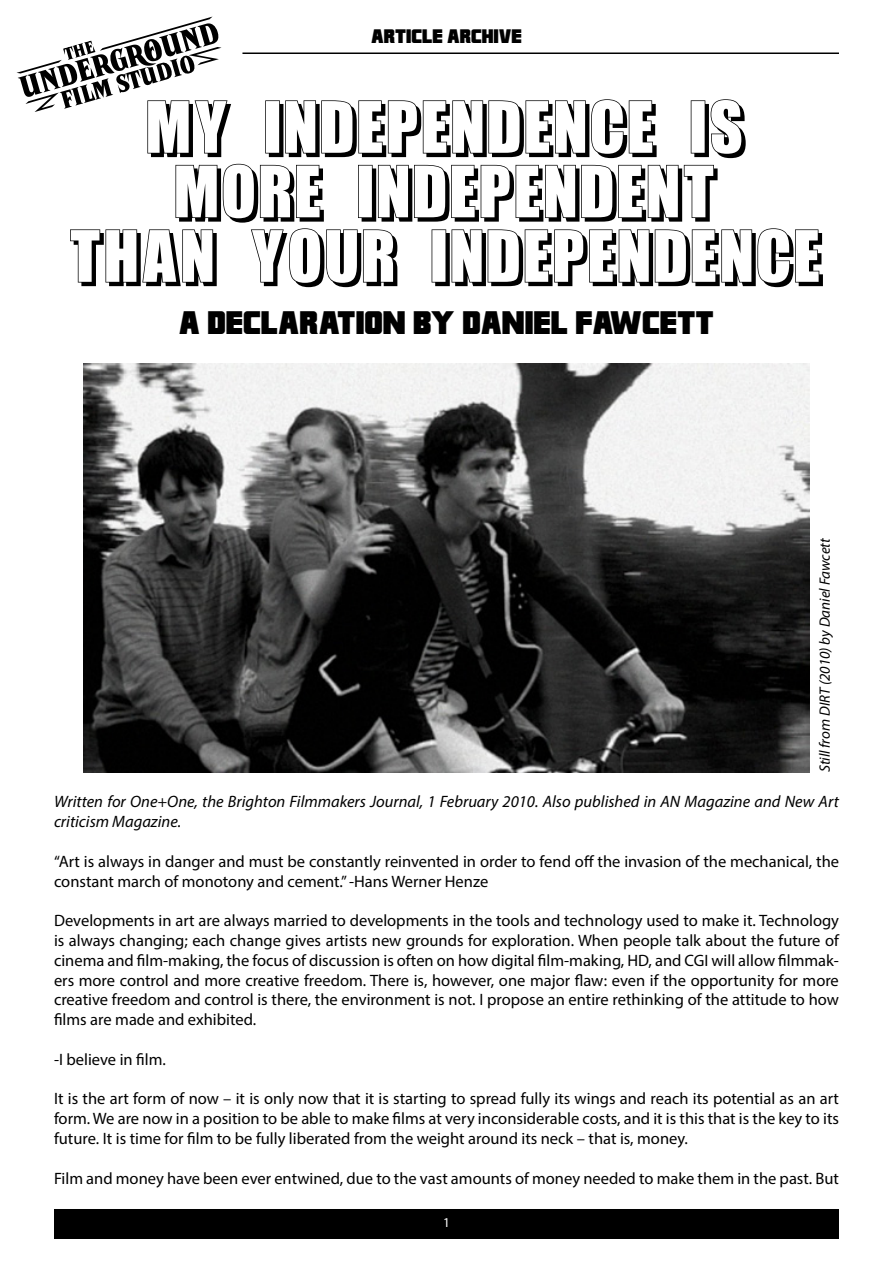
<style>
.page{position:relative;width:893px;height:1263px;background:#fff}
.page>*{position:absolute;margin:0;border:0;box-sizing:border-box;transform-origin:0 0}
.t1{font:72px/64.5px "Billboard Shadow";color:#000;text-align:center}
.t2{font:30px "Franklin M54";color:#000}
.t3{font:18px "Franklin M54";color:#000}
.t4{font:16.5px/19.8px "Myriad Pro";color:#000;text-align:justify}
.t5{font:italic 16.5px/19.8px "Myriad Pro";color:#000}
.t6{font:italic 15px "Myriad Pro";color:#000}
.t7{font:13.5px "Myriad Pro";color:#fff}
</style>
<div class="page">
<img style="left:83px;top:364px;width:727px;height:408px">
<hr style="left:242px;top:53px;width:597px;height:1px;background:#000">
<svg style="left:16px;top:17px;width:205px;height:95px"></svg>
<div style="left:54px;top:1209px;width:785px;height:30px;background:#000"></div>
<p class="t3" style="left:371px;top:26px;width:152px">ARTICLE ARCHIVE</p>
<h1 class="t1" style="left:69px;top:97px;width:756px">MY INDEPENDENCE IS<br>MORE INDEPENDENT<br>THAN YOUR INDEPENDENCE</h1>
<h2 class="t2" style="left:179px;top:306px;width:536px">A DECLARATION BY DANIEL FAWCETT</h2>
<p class="t6" style="left:816px;top:772px;width:236px;rotate:-90deg">Still from DIRT (2010) by Daniel Fawcett</p>
<p class="t5" style="left:54px;top:792px;width:786px">Written for One+One, the Brighton Filmmakers Journal, 1 February 2010. Also published in AN Magazine and New Art criticism Magazine.</p>
<p class="t4" style="left:54px;top:851px;width:787px">“Art is always in danger and must be constantly reinvented in order to fend off the invasion of the mechanical, the constant march of monotony and cement.” -Hans Werner Henze</p>
<p class="t4" style="left:54px;top:910px;width:787px">Developments in art are always married to developments in the tools and technology used to make it. Technology is always changing; each change gives artists new grounds for exploration. When people talk about the future of cinema and film-making, the focus of discussion is often on how digital film-making, HD, and CGI will allow filmmak&shy;ers more control and more creative freedom. There is, however, one major flaw: even if the opportunity for more creative freedom and control is there, the environment is not. I propose an entire rethinking of the attitude to how films are made and exhibited.</p>
<p class="t4" style="left:54px;top:1049px;width:113px">-I believe in film.</p>
<p class="t4" style="left:54px;top:1089px;width:787px">It is the art form of now – it is only now that it is starting to spread fully its wings and reach its potential as an art form. We are now in a position to be able to make films at very inconsiderable costs, and it is this that is the key to its future. It is time for film to be fully liberated from the weight around its neck – that is, money.</p>
<p class="t4" style="left:54px;top:1168px;width:786px">Film and money have been ever entwined, due to the vast amounts of money needed to make them in the past. But</p>
<p class="t7" style="left:443px;top:1214px;width:8px">1</p>
</div>
